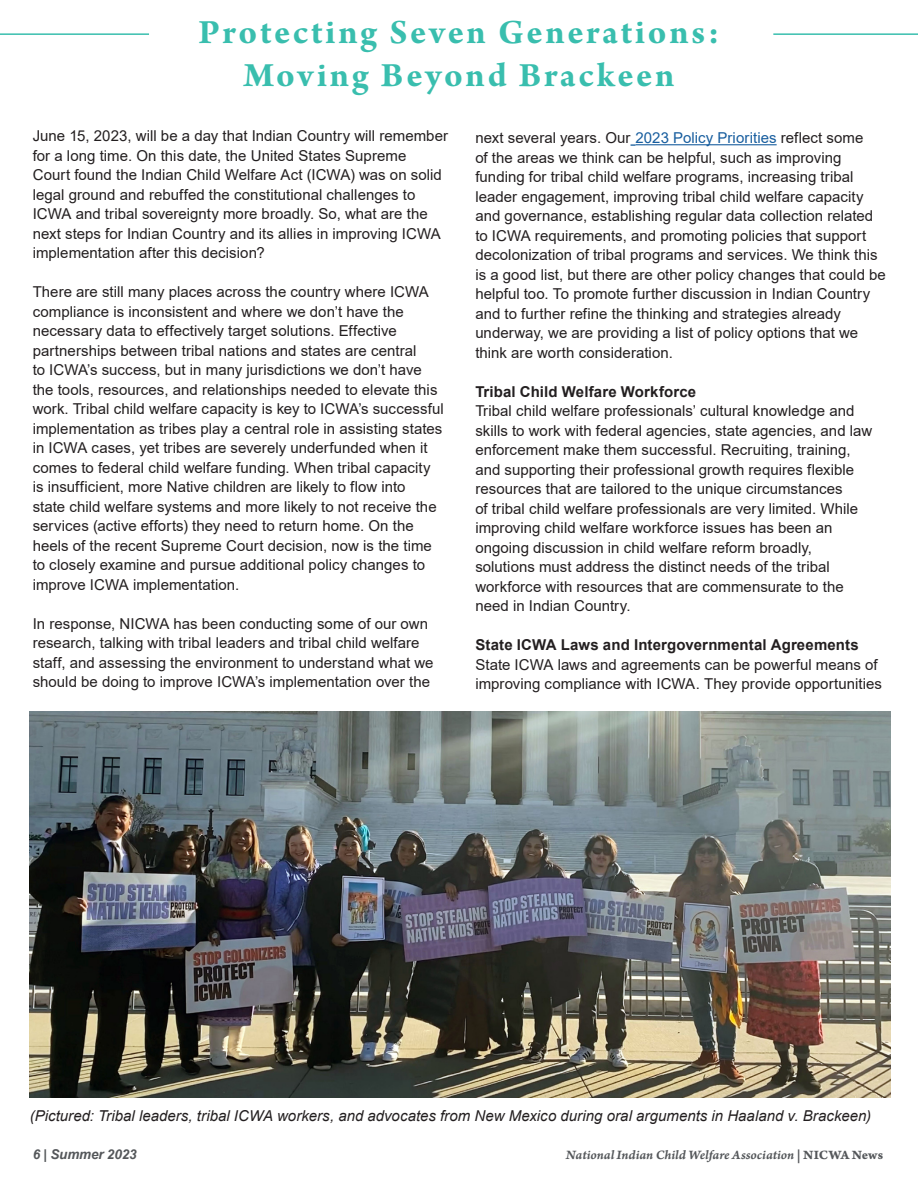
<style>
.page{position:relative;width:918px;height:1188px;background:#fff}
.page>*{position:absolute;margin:0;border:0;box-sizing:border-box;transform-origin:0 0}
.t1{font:700 36px "Arno Pro";letter-spacing:.075em;color:#39beae}
.t2{font:15px/19.5px "Arial";letter-spacing:.005em;color:#231f20}
.t3{font:italic 15px "Arial";color:#231f20}
.t4{font:700 15px "Arial";letter-spacing:.01em;color:#231f20}
.Heading_1{font:13.5px "Arno Pro Smbd Italic Caption";letter-spacing:-.005em;color:#54575a}
.Heading_1-2{font:italic 700 13.5px "Arial";letter-spacing:-.01em;color:#54575a}
.s1{color:#175d9e}
.s2{font-family:"Arno Pro Bold Caption"}
</style>
<div class="page">
<hr style="left:0;top:33px;width:149px;height:2px;background:#39beae">
<hr style="left:773px;top:33px;width:145px;height:2px;background:#39beae">
<hr style="left:636px;top:144px;width:141px;height:1px;background:#175d9e">
<img style="left:30px;top:712px;width:861px;height:385px">
<p class="t1" style="left:199px;top:11px;width:522px">Protecting Seven Generations:</p>
<p class="t1" style="left:244px;top:54px;width:432px">Moving Beyond Brackeen</p>
<p class="t2" style="left:33px;top:126px;width:417px">June 15, 2023, will be a day that Indian Country will remember for a long time. On this date, the United States Supreme<br>Court found the Indian Child Welfare Act (ICWA) was on solid legal ground and rebuffed the constitutional challenges to ICWA and tribal sovereignty more broadly. So, what are the next steps for Indian Country and its allies in improving ICWA implementation after this decision?</p>
<p class="t2" style="left:33px;top:282px;width:413px">There are still many places across the country where ICWA compliance is inconsistent and where we don’t have the necessary data to effectively target solutions. Effective partnerships between tribal nations and states are central<br>to ICWA’s success, but in many jurisdictions we don’t have the tools, resources, and relationships needed to elevate this work. Tribal child welfare capacity is key to ICWA’s successful implementation as tribes play a central role in assisting states in ICWA cases, yet tribes are severely underfunded when it comes to federal child welfare funding. When tribal capacity is insufficient, more Native children are likely to flow into<br>state child welfare systems and more likely to not receive the services (active efforts) they need to return home. On the heels of the recent Supreme Court decision, now is the time to closely examine and pursue additional policy changes to improve ICWA implementation.</p>
<p class="t2" style="left:33px;top:613px;width:402px">In response, NICWA has been conducting some of our own research, talking with tribal leaders and tribal child welfare staff, and assessing the environment to understand what we should be doing to improve ICWA’s implementation over the</p>
<p class="t2" style="left:475px;top:128px;width:412px">next several years. Our <span class="s1">2023 Policy Priorities</span> reflect some<br>of the areas we think can be helpful, such as improving funding for tribal child welfare programs, increasing tribal leader engagement, improving tribal child welfare capacity and governance, establishing regular data collection related to ICWA requirements, and promoting policies that support decolonization of tribal programs and services. We think this is a good list, but there are other policy changes that could be helpful too. To promote further discussion in Indian Country and to further refine the thinking and strategies already underway, we are providing a list of policy options that we think are worth consideration.</p>
<p class="t4" style="left:475px;top:381px;width:222px">Tribal Child Welfare Workforce</p>
<p class="t2" style="left:475px;top:401px;width:398px">Tribal child welfare professionals’ cultural knowledge and skills to work with federal agencies, state agencies, and law enforcement make them successful. Recruiting, training, and supporting their professional growth requires flexible resources that are tailored to the unique circumstances<br>of tribal child welfare professionals are very limited. While improving child welfare workforce issues has been an ongoing discussion in child welfare reform broadly, solutions must address the distinct needs of the tribal workforce with resources that are commensurate to the need in Indian Country.</p>
<p class="t4" style="left:475px;top:634px;width:385px">State ICWA Laws and Intergovernmental Agreements</p>
<p class="t2" style="left:475px;top:655px;width:408px">State ICWA laws and agreements can be powerful means of improving compliance with ICWA. They provide opportunities</p>
<p class="t3" style="left:30px;top:1106px;width:843px">(Pictured: Tribal leaders, tribal ICWA workers, and advocates from New Mexico during oral arguments in Haaland v. Brackeen)</p>
<p class="Heading_1-2" style="left:33px;top:1145px;width:105px">6 | Summer 2023</p>
<p class="Heading_1" style="left:566px;top:1146px;width:319px">National Indian Child Welfare Association <span class="s2">| NICWA News</span></p>
</div>
